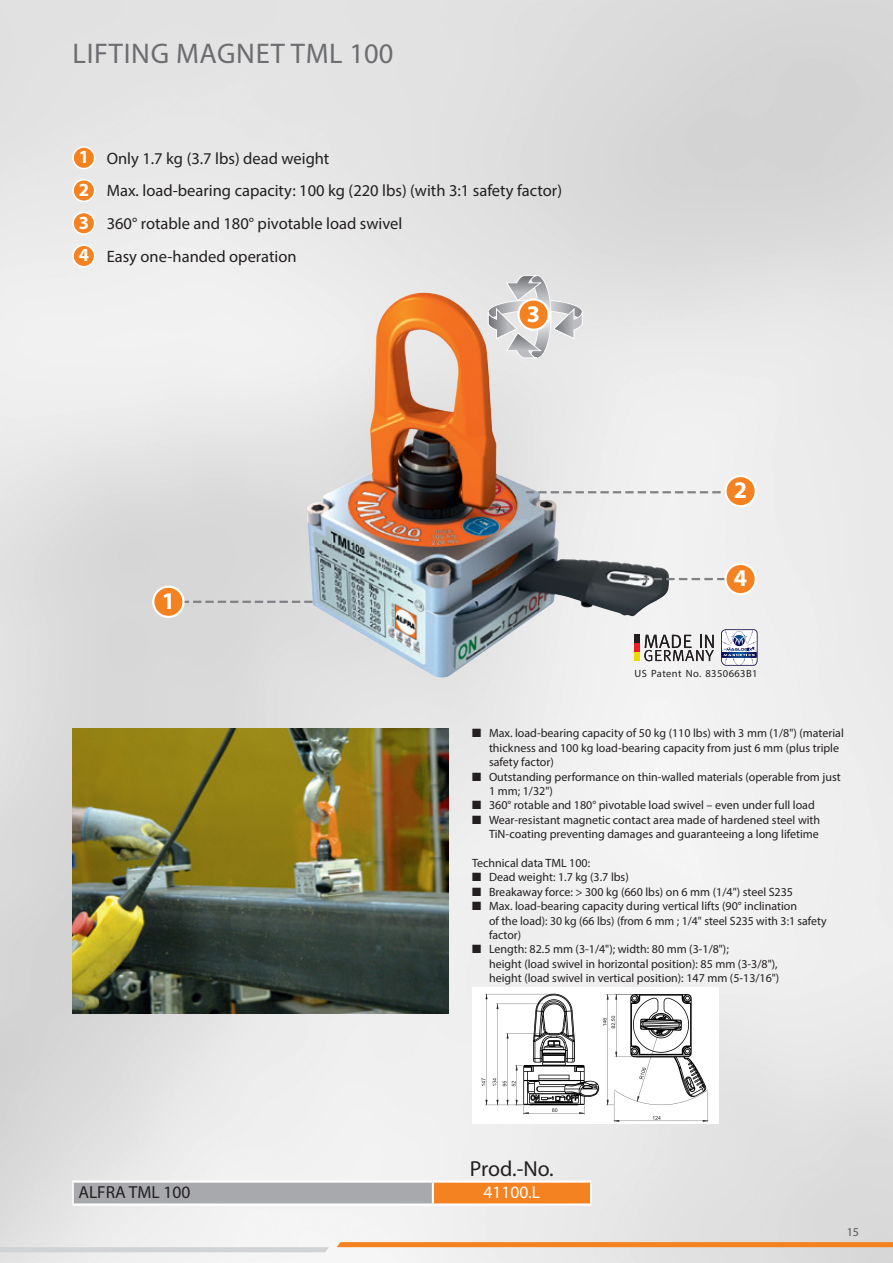
<style>
.page{position:relative;width:893px;height:1263px;background:#fff}
.page>*{position:absolute;margin:0;border:0;box-sizing:border-box;transform-origin:0 0}
.Ü2_Grey-Design{font:28.5px "Myriad Pro";letter-spacing:.025em;color:#6c6d70}
.Detail_Punkt_Kreis{font:700 24px "Myriad Pro";color:#fff}
.Art-Nr_Überschrift_g{font:21.75px "Myriad Pro";letter-spacing:-.005em;color:#231f20}
.t1{font:700 18.6px "Myriad Pro";color:#fff}
.Art-Name_zu_Art-Nr{font:17.4px "Myriad Pro";color:#231f20}
.Art-Nr_rechts{font:17.4px "Myriad Pro";color:#fff}
.Aufzählpunkte_Vortei{font:16.5px "Myriad Pro";color:#231f20}
.Aufzählungen_Rotes_K{font:12px/14.4px "Myriad Pro";color:#231f20}
.t2{font:12px "Myriad Pro";color:#57585a}
.US_Patentnr{font:10.5px "Myriad Pro";letter-spacing:.04em;color:#231f20}
</style>
<div class="page">
<img style="left:0;top:0;width:893px;height:1263px">
<svg style="left:337px;top:1242px;width:556px;height:5px;background:#f48424"></svg>
<div style="left:0;top:1247px;width:329px;height:5px;background:#d1d2d4"></div>
<div style="left:73px;top:1181px;width:360px;height:23px;background:#a8a9ad"></div>
<div style="left:433px;top:1181px;width:158px;height:23px;background:#f58220"></div>
<hr style="left:72px;top:1180px;width:361px;height:3px;background:#fff">
<hr style="left:433px;top:1180px;width:158px;height:3px;background:#fff">
<hr style="left:432px;top:1183px;width:2px;height:20px;background:#fff">
<hr style="left:72px;top:1203px;width:361px;height:3px;background:#fff">
<hr style="left:433px;top:1203px;width:158px;height:3px;background:#fff">
<hr style="left:72px;top:1183px;width:2px;height:20px;background:#fff">
<svg style="left:590px;top:1183px;width:1px;height:20px"></svg>
<img style="left:72px;top:728px;width:376px;height:285px">
<img style="left:307px;top:293px;width:362px;height:384px">
<div style="left:472px;top:988px;width:246px;height:136px;background:#fff"></div>
<svg style="left:482px;top:993px;width:227px;height:129px"></svg>
<svg style="left:526px;top:491px;width:198px;height:2px"></svg>
<svg style="left:641px;top:578px;width:83px;height:2px"></svg>
<svg style="left:185px;top:601px;width:128px;height:2px"></svg>
<div style="left:73px;top:147px;width:22px;height:22px;background:#f58220;border-radius:50%"></div>
<div style="left:72px;top:146px;width:23px;height:23px;border:2px solid #fff;border-radius:50%"></div>
<div style="left:73px;top:180px;width:22px;height:21px;background:#f58220;border-radius:50%"></div>
<div style="left:72px;top:179px;width:23px;height:23px;border:2px solid #fff;border-radius:50%"></div>
<div style="left:73px;top:212px;width:22px;height:22px;background:#f58220;border-radius:50%"></div>
<div style="left:72px;top:212px;width:23px;height:23px;border:2px solid #fff;border-radius:50%"></div>
<div style="left:73px;top:245px;width:22px;height:22px;background:#f58220;border-radius:50%"></div>
<div style="left:72px;top:244px;width:23px;height:24px;border:2px solid #fff;border-radius:50%"></div>
<div style="left:725px;top:476px;width:31px;height:30px;background:#f58220;border-radius:50%"></div>
<div style="left:724px;top:475px;width:33px;height:32px;border:2px solid #fff;border-radius:50%"></div>
<div style="left:725px;top:564px;width:31px;height:30px;background:#f58220;border-radius:50%"></div>
<div style="left:724px;top:563px;width:33px;height:32px;border:2px solid #fff;border-radius:50%"></div>
<div style="left:153px;top:587px;width:30px;height:30px;background:#f58220;border-radius:50%"></div>
<div style="left:152px;top:586px;width:33px;height:32px;border:2px solid #fff;border-radius:50%"></div>
<svg style="left:488px;top:275px;width:95px;height:83px;background:#d1d2d3"></svg>
<div style="left:518px;top:299px;width:31px;height:31px;background:#f58220;border-radius:50%"></div>
<div style="left:517px;top:298px;width:33px;height:33px;border:2px solid #fff;border-radius:50%"></div>
<svg style="left:721px;top:629px;width:37px;height:37px"></svg>
<svg style="left:644px;top:635px;width:70px;height:26px"></svg>
<div style="left:635px;top:634px;width:5px;height:9px;background:#231f20"></div>
<div style="left:635px;top:643px;width:5px;height:9px;background:#ee1d23"></div>
<div style="left:635px;top:652px;width:5px;height:9px;background:#ebdb01"></div>
<p class="Ü2_Grey-Design" style="left:73px;top:36px;width:322px">LIFTING MAGNET TML 100</p>
<p class="t1" style="left:79px;top:145px;width:12px">1</p>
<p class="t1" style="left:79px;top:178px;width:12px">2</p>
<p class="t1" style="left:79px;top:210px;width:12px">3</p>
<p class="t1" style="left:79px;top:243px;width:12px">4</p>
<p class="Aufzählpunkte_Vortei" style="left:107px;top:148px;width:224px">Only 1.7 kg (3.7 lbs) dead weight</p>
<p class="Aufzählpunkte_Vortei" style="left:107px;top:181px;width:457px">Max. load-bearing capacity: 100 kg (220 lbs) (with 3:1 safety factor)</p>
<p class="Aufzählpunkte_Vortei" style="left:107px;top:213px;width:297px">360° rotable and 180° pivotable load swivel</p>
<p class="Aufzählpunkte_Vortei" style="left:107px;top:246px;width:191px">Easy one-handed operation</p>
<p class="Detail_Punkt_Kreis" style="left:527px;top:298px;width:15px">3</p>
<p class="Detail_Punkt_Kreis" style="left:162px;top:585px;width:15px">1</p>
<p class="Detail_Punkt_Kreis" style="left:734px;top:474px;width:15px">2</p>
<p class="Detail_Punkt_Kreis" style="left:734px;top:562px;width:15px">4</p>
<p class="US_Patentnr" style="left:635px;top:667px;width:124px">US Patent No. 8350663B1</p>
<p class="Aufzählungen_Rotes_K" style="left:489px;top:726px;width:356px;text-indent:-17px">■ Max. load-bearing capacity of 50 kg (110 lbs) with 3 mm (1/8") (material thickness and 100 kg load-bearing capacity from just 6 mm (plus triple safety factor)</p>
<p class="Aufzählungen_Rotes_K" style="left:489px;top:769px;width:353px;text-indent:-17px">■ Outstanding performance on thin-walled materials (operable from just<br>1 mm; 1/32")</p>
<p class="Aufzählungen_Rotes_K" style="left:472px;top:798px;width:344px">■ 360° rotable and 180° pivotable load swivel – even under full load</p>
<p class="Aufzählungen_Rotes_K" style="left:472px;top:812px;width:350px;text-align:right">■ Wear-resistant magnetic contact area made of hardened steel with<br>TiN-coating preventing damages and guaranteeing a long lifetime</p>
<p class="Aufzählungen_Rotes_K" style="left:472px;top:856px;width:120px">Technical data TML 100:</p>
<p class="Aufzählungen_Rotes_K" style="left:472px;top:870px;width:158px">■ Dead weight: 1.7 kg (3.7 lbs)</p>
<p class="Aufzählungen_Rotes_K" style="left:472px;top:884px;width:323px">■ Breakaway force: &gt; 300 kg (660 lbs) on 6 mm (1/4") steel S235</p>
<p class="Aufzählungen_Rotes_K" style="left:489px;top:899px;width:339px;text-indent:-17px">■ Max. load-bearing capacity during vertical lifts (90° inclination<br>of the load): 30 kg (66 lbs) (from 6 mm ; 1/4" steel S235 with 3:1 safety factor)</p>
<p class="Aufzählungen_Rotes_K" style="left:489px;top:942px;width:292px;text-indent:-17px">■ Length: 82.5 mm (3-1/4"); width: 80 mm (3-1/8");<br>height (load swivel in horizontal position): 85 mm (3-3/8"), height (load swivel in vertical position): 147 mm (5-13/16")</p>
<p class="Art-Nr_Überschrift_g" style="left:470px;top:1155px;width:85px">Prod.-No.</p>
<p class="Art-Name_zu_Art-Nr" style="left:78px;top:1182px;width:114px">ALFRA TML 100</p>
<p class="Art-Nr_rechts" style="left:484px;top:1182px;width:58px">41100.L</p>
<p class="t2" style="left:847px;top:1225px;width:14px">15</p>
</div>
